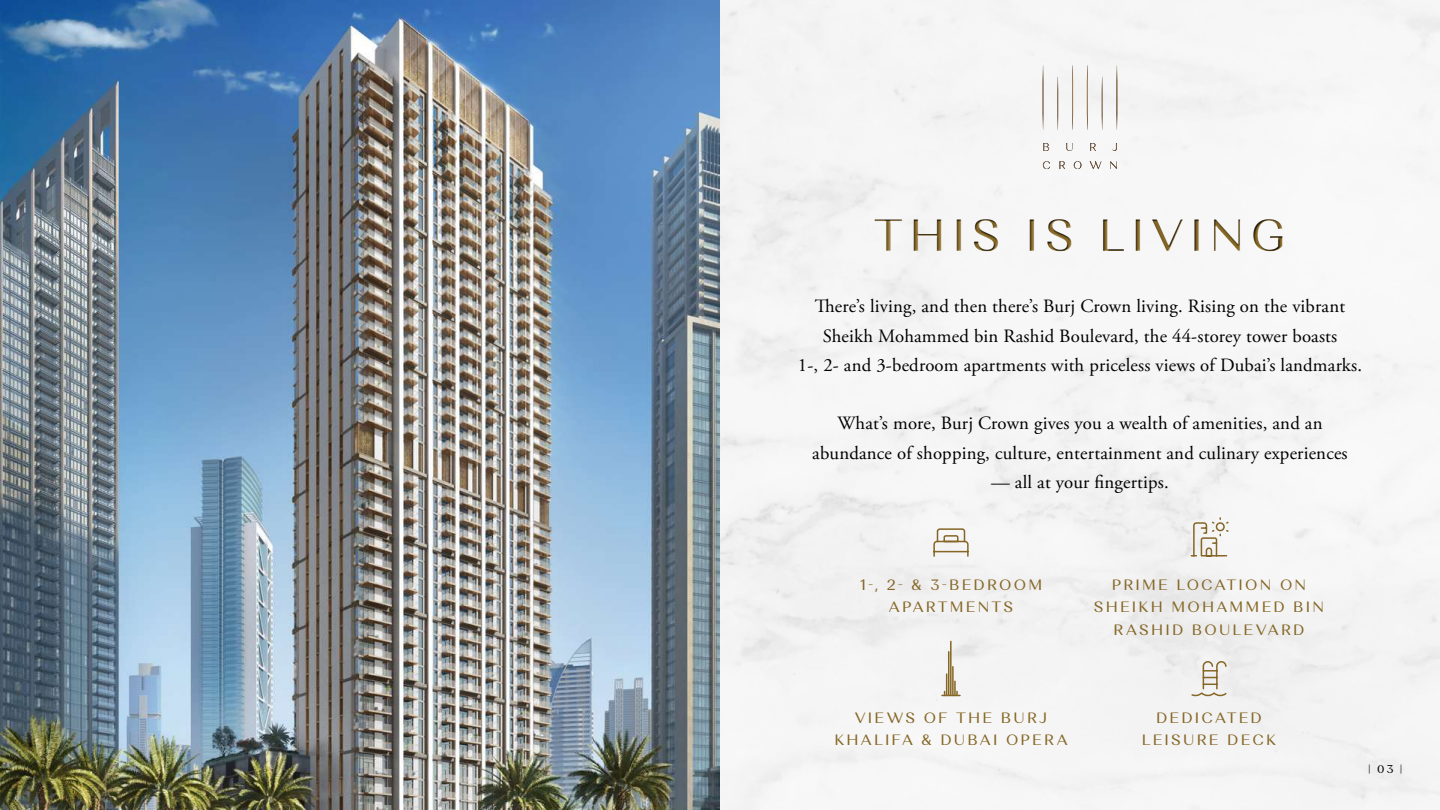
<style>
.page{position:relative;width:1440px;height:810px;background:#fff}
.page>*{position:absolute;margin:0;border:0;box-sizing:border-box;transform-origin:0 0}
.t1{font:45px "Alethia Pro";letter-spacing:.14em;color:#856624}
.t2{font:18.75px/29.2px "Adobe Garamond Pro";letter-spacing:.01em;color:#000;text-align:center}
.t3{font:15px/22.5px "Alethia Pro";letter-spacing:.145em;color:#856624;text-align:center}
.t4{font:11.25px "Alethia Pro";color:#000}
</style>
<div class="page">
<div style="left:720px;top:0;width:720px;height:810px;background:#f5f5f5"></div>
<img style="left:0;top:0;width:720px;height:810px">
<svg style="left:1190px;top:516px;width:40px;height:41px"></svg>
<div style="left:873px;top:218px;width:412px;height:35px;background:#f7f7f7"></div>
<div style="left:873px;top:217px;width:411px;height:35px;background:#000;opacity:.75"></div>
<svg style="left:942px;top:674px;width:18px;height:22px"></svg>
<hr style="left:948px;top:652px;width:1px;height:43px;background:#856624">
<hr style="left:950px;top:641px;width:2px;height:54px;background:#856624">
<hr style="left:952px;top:667px;width:2px;height:28px;background:#856624">
<div style="left:1042px;top:64px;width:76px;height:105px;background:#000;opacity:.75"></div>
<svg style="left:933px;top:528px;width:36px;height:30px"></svg>
<svg style="left:1190px;top:660px;width:38px;height:36px"></svg>
<h1 class="t1" style="left:874px;top:206px;width:414px">THIS IS LIVING</h1>
<p class="t2" style="left:798px;top:293px;width:566px">There’s living, and then there’s Burj Crown living. Rising on the vibrant<br>Sheikh Mohammed bin Rashid Boulevard, the 44-storey tower boasts<br>1-, 2- and 3-bedroom apartments with priceless views of Dubai’s landmarks.</p>
<p class="t2" style="left:812px;top:410px;width:537px">What’s more, Burj Crown gives you a wealth of amenities, and an abundance of shopping, culture, entertainment and culinary experiences</p>
<p class="t2" style="left:991px;top:468px;width:179px">— all at your fingertips.</p>
<p class="t3" style="left:860px;top:573px;width:184px">1-, 2- &amp; 3-BEDROOM<br>APARTMENTS</p>
<p class="t3" style="left:1094px;top:573px;width:232px">PRIME LOCATION ON<br>SHEIKH MOHAMMED BIN<br>RASHID BOULEVARD</p>
<p class="t3" style="left:834px;top:706px;width:235px">VIEWS OF THE BURJ<br>KHALIFA &amp; DUBAI OPERA</p>
<p class="t3" style="left:1142px;top:706px;width:136px">DEDICATED<br>LEISURE DECK</p>
<p class="t4" style="left:1368px;top:761px;width:36px">| 03 |</p>
</div>
